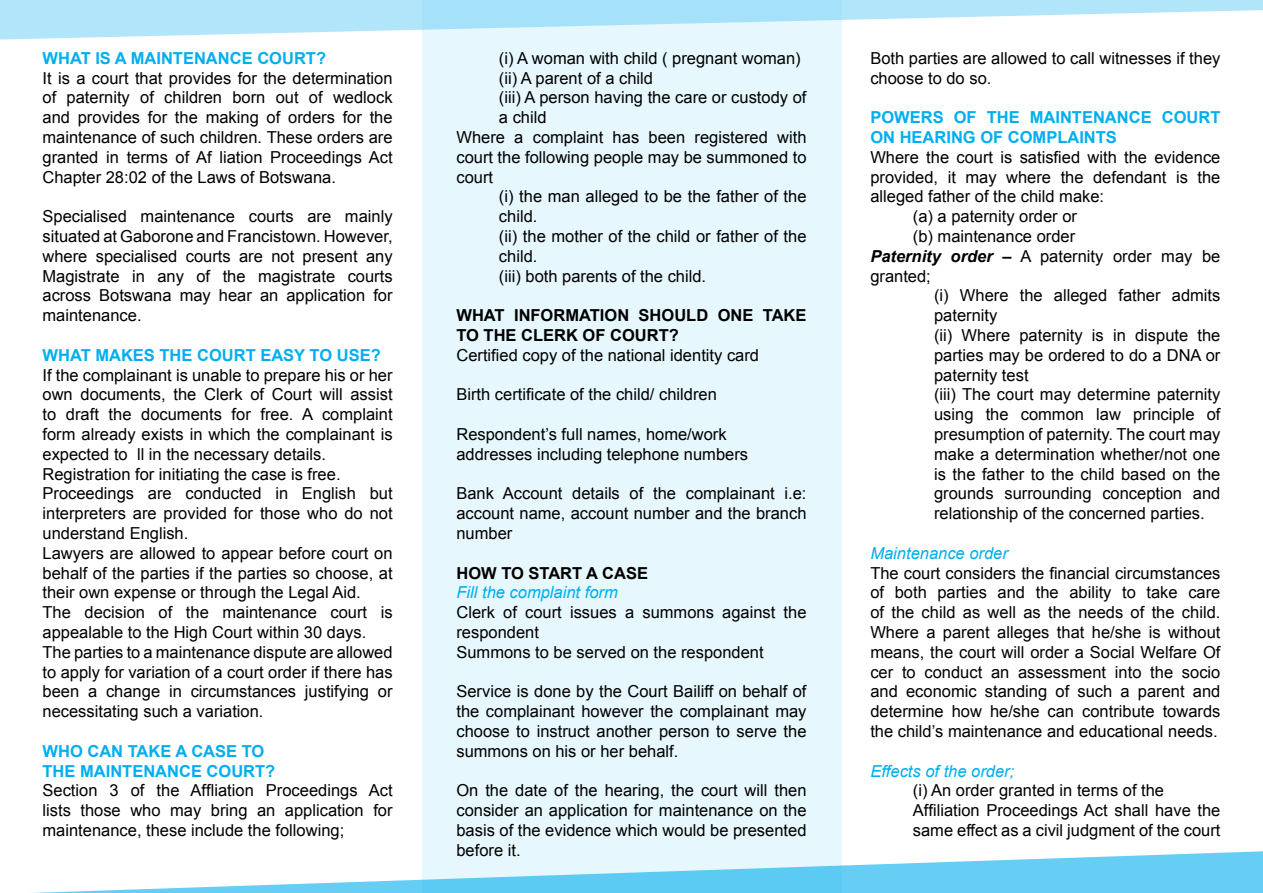
<style>
.page{position:relative;width:1263px;height:893px;background:#fff}
.page>*{position:absolute;margin:0;border:0;box-sizing:border-box;transform-origin:0 0}
.t1{font:16.5px/19.8px "Arial";color:#000;text-align:justify}
.t2{font:700 16.5px/19.8px "Arial";color:#00aeef}
.t3{font:700 16.5px/19.8px "Arial";color:#000}
.t4{font:italic 16.5px "Arial";color:#00aeef}
.s1{font-weight:700;font-style:italic}
</style>
<div class="page">
<div style="left:422px;top:0;width:419px;height:893px;background:#e6f7fd"></div>
<svg style="left:0;top:0;width:1263px;height:40px"></svg>
<svg style="left:32px;top:851px;width:1231px;height:42px"></svg>
<p class="t2" style="left:43px;top:49px;width:285px">WHAT IS A MAINTENANCE COURT?</p>
<p class="t1" style="left:43px;top:68px;width:352px">It is a court that provides for the determination of paternity of children born out of wedlock and provides for the making of orders for the maintenance of such children. These orders are granted in terms of Af liation Proceedings Act Chapter 28:02 of the Laws of Botswana.</p>
<p class="t1" style="left:43px;top:207px;width:352px">Specialised maintenance courts are mainly situated at Gaborone and Francistown. However, where specialised courts are not present any Magistrate in any of the magistrate courts across Botswana may hear an application for maintenance.</p>
<p class="t2" style="left:43px;top:346px;width:340px">WHAT MAKES THE COURT EASY TO USE?</p>
<p class="t1" style="left:43px;top:365px;width:352px;text-align:left">If the complainant is unable to prepare his or her own documents, the Clerk of Court will assist to draft the documents for free. A complaint form already exists in which the complainant is expected to ll in the necessary details.<br>Registration for initiating the case is free.<br>Proceedings are conducted in English but interpreters are provided for those who do not understand English.<br>Lawyers are allowed to appear before court on behalf of the parties if the parties so choose, at their own expense or through the Legal Aid.<br>The decision of the maintenance court is appealable to the High Court within 30 days.<br>The parties to a maintenance dispute are allowed to apply for variation of a court order if there has been a change in circumstances justifying or necessitating such a variation.</p>
<p class="t2" style="left:43px;top:742px;width:234px">WHO CAN TAKE A CASE TO<br>THE MAINTENANCE COURT?</p>
<p class="t1" style="left:43px;top:781px;width:352px">Section 3 of the Affliation Proceedings Act lists those who may bring an application for maintenance, these include the following;</p>
<p class="t1" style="left:499px;top:48px;width:303px">(i) A woman with child ( pregnant woman)</p>
<p class="t1" style="left:499px;top:68px;width:156px">(ii) A parent of a child</p>
<p class="t1" style="left:499px;top:88px;width:309px">(iii) A person having the care or custody of</p>
<p class="t1" style="left:499px;top:108px;width:49px">a child</p>
<p class="t1" style="left:456px;top:127px;width:352px">Where a complaint has been registered with</p>
<p class="t1" style="left:456px;top:147px;width:352px">court the following people may be summoned to</p>
<p class="t1" style="left:456px;top:167px;width:38px">court</p>
<p class="t1" style="left:499px;top:187px;width:309px">(i) the man alleged to be the father of the</p>
<p class="t1" style="left:499px;top:207px;width:40px">child.</p>
<p class="t1" style="left:499px;top:226px;width:309px">(ii) the mother of the child or father of the</p>
<p class="t1" style="left:499px;top:246px;width:40px">child.</p>
<p class="t1" style="left:499px;top:266px;width:209px">(iii) both parents of the child.</p>
<p class="t3" style="left:456px;top:306px;width:352px">WHAT INFORMATION SHOULD ONE TAKE<br>TO THE CLERK OF COURT?</p>
<p class="t1" style="left:456px;top:345px;width:304px">Certified copy of the national identity card</p>
<p class="t1" style="left:456px;top:385px;width:262px">Birth certificate of the child/ children</p>
<p class="t1" style="left:456px;top:424px;width:293px">Respondent’s full names, home/work addresses including telephone numbers</p>
<p class="t1" style="left:456px;top:484px;width:352px">Bank Account details of the complainant i.e: account name, account number and the branch number</p>
<p class="t3" style="left:456px;top:563px;width:193px">HOW TO START A CASE</p>
<p class="t4" style="left:456px;top:582px;width:163px">Fill the complaint form</p>
<p class="t1" style="left:456px;top:603px;width:352px;text-align:left">Clerk of court issues a summons against the respondent<br>Summons to be served on the respondent</p>
<p class="t1" style="left:456px;top:682px;width:352px">Service is done by the Court Bailiff on behalf of the complainant however the complainant may choose to instruct another person to serve the summons on his or her behalf.</p>
<p class="t1" style="left:456px;top:781px;width:352px">On the date of the hearing, the court will then consider an application for maintenance on the basis of the evidence which would be presented before it.</p>
<p class="t1" style="left:870px;top:48px;width:352px">Both parties are allowed to call witnesses if they choose to do so.</p>
<p class="t2" style="left:870px;top:108px;width:352px">POWERS OF THE MAINTENANCE COURT<br>ON HEARING OF COMPLAINTS</p>
<p class="t1" style="left:870px;top:147px;width:352px">Where the court is satisfied with the evidence</p>
<p class="t1" style="left:870px;top:167px;width:352px">provided, it may where the defendant is the</p>
<p class="t1" style="left:870px;top:187px;width:235px">alleged father of the child make:</p>
<p class="t1" style="left:913px;top:207px;width:166px">(a) a paternity order or</p>
<p class="t1" style="left:913px;top:226px;width:164px">(b) maintenance order</p>
<p class="t1" style="left:870px;top:246px;width:352px"><span class="s1">Paternity order –</span> A paternity order may be</p>
<p class="t1" style="left:870px;top:266px;width:62px">granted;</p>
<p class="t1" style="left:934px;top:286px;width:288px">(i) Where the alleged father admits</p>
<p class="t1" style="left:934px;top:306px;width:65px">paternity</p>
<p class="t1" style="left:934px;top:325px;width:288px">(ii) Where paternity is in dispute the</p>
<p class="t1" style="left:934px;top:345px;width:288px">parties may be ordered to do a DNA or</p>
<p class="t1" style="left:934px;top:365px;width:96px">paternity test</p>
<p class="t1" style="left:934px;top:385px;width:288px">(iii) The court may determine paternity</p>
<p class="t1" style="left:934px;top:405px;width:288px">using the common law principle of</p>
<p class="t1" style="left:934px;top:424px;width:288px">presumption of paternity. The court may</p>
<p class="t1" style="left:934px;top:444px;width:288px">make a determination whether/not one</p>
<p class="t1" style="left:934px;top:464px;width:288px">is the father to the child based on the</p>
<p class="t1" style="left:934px;top:484px;width:288px">grounds surrounding conception and</p>
<p class="t1" style="left:934px;top:504px;width:272px">relationship of the concerned parties.</p>
<p class="t4" style="left:870px;top:542px;width:139px">Maintenance order</p>
<p class="t1" style="left:870px;top:563px;width:352px">The court considers the financial circumstances of both parties and the ability to take care of the child as well as the needs of the child.<br>Where a parent alleges that he/she is without means, the court will order a Social Welfare Of cer to conduct an assessment into the socio and economic standing of such a parent and determine how he/she can contribute towards the child’s maintenance and educational needs.</p>
<p class="t4" style="left:870px;top:760px;width:145px">Effects of the order;</p>
<p class="t1" style="left:913px;top:781px;width:309px;text-align:left">(i) An order granted in terms of the<br>Affiliation Proceedings Act shall have the same effect as a civil judgment of the court</p>
</div>
